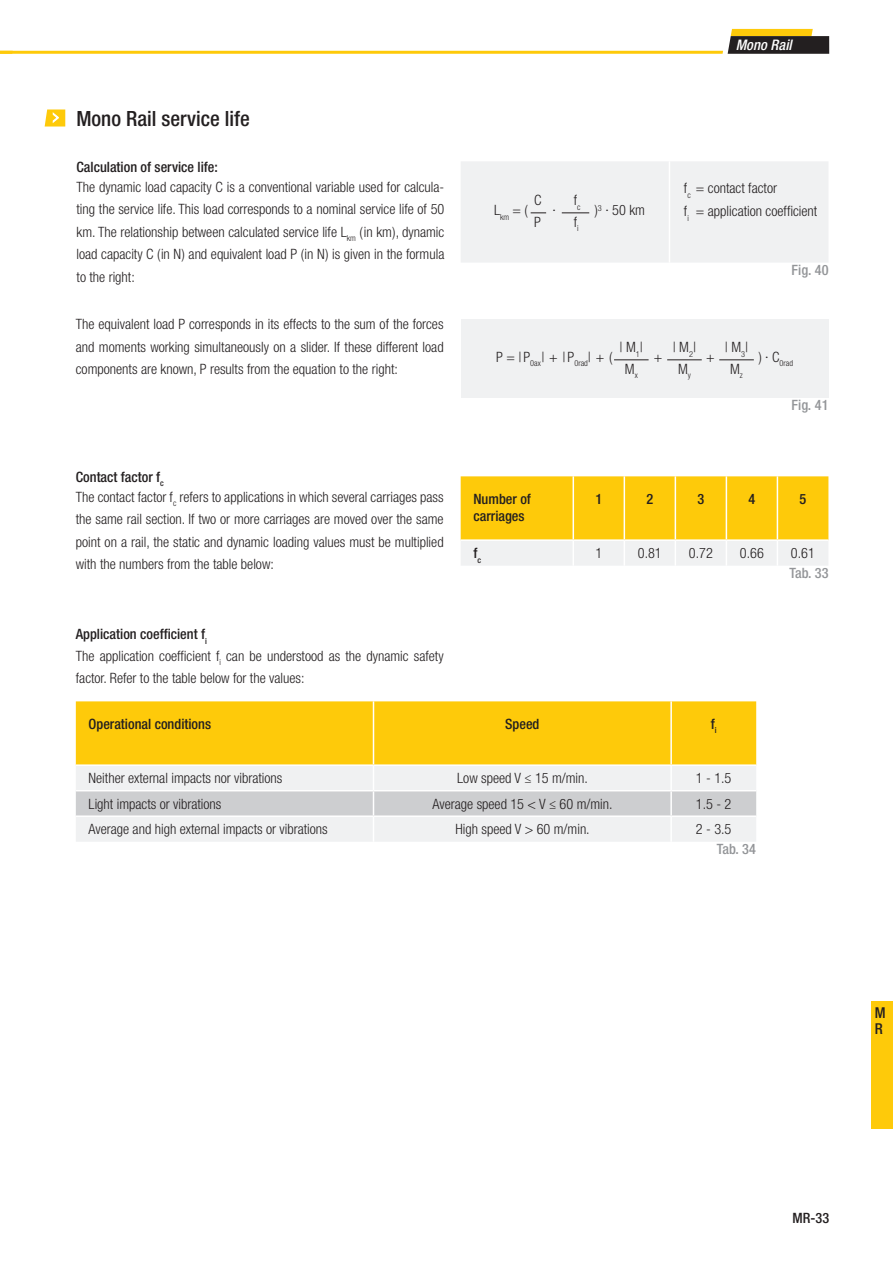
<style>
.page{position:relative;width:893px;height:1263px;background:#fff}
.page>*{position:absolute;margin:0;border:0;box-sizing:border-box;transform-origin:0 0}
.t1{font:500 condensed 21px "Helvetica Neue LT Std";color:#231f20}
.t2{font:500 condensed 15px/16.6px "Helvetica Neue LT Std";color:#231f20}
.t3{font:italic 500 condensed 14.55px "Helvetica Neue LT Std";letter-spacing:.01em;color:#fff}
.t4{font:300 condensed 14.25px/22.5px "Helvetica Neue LT Std";color:#231f20}
.t5{font:500 condensed 14.25px/17.1px "Helvetica Neue LT Std";color:#231f20}
.t6{font:500 condensed 14.25px "Helvetica Neue LT Std";color:#939598}
.t7{font:300 condensed 8.25px "Helvetica Neue LT Std";color:#231f20}
</style>
<div class="page">
<div style="left:872px;top:1001px;width:21px;height:127px;background:#feca0a"></div>
<svg style="left:0;top:29px;width:829px;height:25px"></svg>
<svg style="left:461px;top:476px;width:367px;height:90px"></svg>
<hr style="left:461px;top:539px;width:112px;height:2px;background:#fff">
<hr style="left:573px;top:539px;width:51px;height:2px;background:#fff">
<svg style="left:76px;top:701px;width:680px;height:141px"></svg>
<hr style="left:671px;top:815px;width:85px;height:2px;background:#fff">
<hr style="left:670px;top:817px;width:2px;height:25px;background:#fff">
<hr style="left:76px;top:764px;width:297px;height:2px;background:#fff">
<hr style="left:373px;top:764px;width:298px;height:2px;background:#fff">
<hr style="left:76px;top:790px;width:297px;height:1px;background:#fff">
<hr style="left:373px;top:790px;width:298px;height:1px;background:#fff">
<hr style="left:76px;top:815px;width:297px;height:2px;background:#fff">
<hr style="left:373px;top:815px;width:298px;height:2px;background:#fff">
<div style="left:461px;top:162px;width:367px;height:100px;background:#f0f1f2"></div>
<div style="left:461px;top:319px;width:367px;height:79px;background:#f0f1f2"></div>
<hr style="left:614px;top:360px;width:35px;height:1px;background:#231f20">
<hr style="left:667px;top:360px;width:35px;height:1px;background:#231f20">
<hr style="left:719px;top:360px;width:35px;height:1px;background:#231f20">
<svg style="left:45px;top:109px;width:20px;height:18px"></svg>
<h1 class="t1" style="left:76px;top:106px;width:175px">Mono Rail service life</h1>
<p class="t5" style="left:77px;top:158px;width:143px">Calculation of service life:</p>
<p class="t4" style="left:77px;top:175px;width:369px;text-align:justify">The dynamic load capacity C is a conventional variable used for calcula&shy;ting the service life. This load corresponds to a nominal service life of 50 km. The relationship between calculated service life L<sub>km</sub> ( in km), dynamic load capacity C (in N) and equivalent load P (in N) is given in the formula to the right:</p>
<p class="t4" style="left:76px;top:313px;width:369px;text-align:justify">The equivalent load P corresponds in its effects to the sum of the forces and moments working simultaneously on a slider. If these different load components are known, P results from the equation to the right:</p>
<p class="t5" style="left:76px;top:468px;width:90px">Contact factor f<sub>c</sub></p>
<p class="t4" style="left:76px;top:485px;width:369px;text-align:justify">The contact factor f<sub>c</sub> refers to applications in which several carriages pass the same rail section. If two or more carriages are moved over the same point on a rail, the static and dynamic loading values must be multiplied with the numbers from the table below:</p>
<p class="t5" style="left:76px;top:625px;width:133px">Application coefficient f<sub>i</sub></p>
<p class="t4" style="left:76px;top:644px;width:369px">The application coefficient f<sub>i</sub> can be understood as the dynamic safety factor. Refer to the table below for the values:</p>
<p class="t3" style="left:736px;top:36px;width:58px">Mono Rail</p>
<p class="t4" style="left:534px;top:189px;width:9px;line-height:21.3px">C<br>P</p>
<p class="t4" style="left:574px;top:189px;width:8px;line-height:21.3px">f<sub>c </sub>f<sub>i</sub></p>
<p class="t4" style="left:494px;top:199px;width:35px">L<sub>km</sub> = (</p>
<p class="t4" style="left:553px;top:199px;width:5px">·</p>
<p class="t4" style="left:595px;top:199px;width:52px">)<sup>3</sup> · 50 km</p>
<p class="t4" style="left:684px;top:177px;width:135px">f<sub>c</sub> = contact factor<br>f<sub>i</sub> = application coefficient</p>
<p class="t6" style="left:792px;top:261px;width:38px">Fig. 40</p>
<p class="t4" style="left:620px;top:336px;width:25px;line-height:21.3px;text-align:center">| M<sub>1</sub>|<br>M<sub>x</sub></p>
<p class="t4" style="left:673px;top:336px;width:25px;line-height:21.3px;text-align:center">| M<sub>2</sub>|<br>M<sub>y</sub></p>
<p class="t4" style="left:725px;top:336px;width:25px;line-height:21.3px;text-align:center">| M<sub>3</sub>|<br>M<sub>z</sub></p>
<p class="t4" style="left:496px;top:345px;width:118px">P = | P<sub>0ax</sub> | + | P<sub>0rad</sub>| + (</p>
<p class="t4" style="left:654px;top:345px;width:10px">+</p>
<p class="t4" style="left:706px;top:345px;width:10px">+</p>
<p class="t7" style="left:759px;top:359px;width:36px"><sup>)</sup> <sup>·</sup> <sup>C</sup>0rad</p>
<p class="t6" style="left:792px;top:396px;width:38px">Fig. 41</p>
<p class="t5" style="left:473px;top:490px;width:59px">Number of carriages</p>
<p class="t5" style="left:595px;top:490px;width:8px">1</p>
<p class="t5" style="left:646px;top:490px;width:8px">2</p>
<p class="t5" style="left:697px;top:490px;width:8px">3</p>
<p class="t5" style="left:748px;top:490px;width:8px">4</p>
<p class="t5" style="left:799px;top:490px;width:8px">5</p>
<p class="t5" style="left:473px;top:544px;width:9px">f<sub>c</sub></p>
<p class="t4" style="left:595px;top:542px;width:8px">1</p>
<p class="t4" style="left:638px;top:542px;width:25px">0.81</p>
<p class="t4" style="left:689px;top:542px;width:25px">0.72</p>
<p class="t4" style="left:740px;top:542px;width:25px">0.66</p>
<p class="t4" style="left:791px;top:542px;width:25px">0.61</p>
<p class="t6" style="left:789px;top:565px;width:40px">Tab. 33</p>
<p class="t5" style="left:89px;top:715px;width:124px">Operational conditions</p>
<p class="t5" style="left:505px;top:715px;width:36px">Speed</p>
<p class="t5" style="left:711px;top:715px;width:7px">f<sub>i</sub></p>
<p class="t4" style="left:89px;top:767px;width:195px">Neither external impacts nor vibrations</p>
<p class="t4" style="left:457px;top:767px;width:132px">Low speed V ≤ 15 m/min.</p>
<p class="t4" style="left:696px;top:767px;width:37px">1 - 1.5</p>
<p class="t4" style="left:89px;top:792px;width:134px">Light impacts or vibrations</p>
<p class="t4" style="left:433px;top:792px;width:181px">Average speed 15 &lt; V ≤ 60 m/min.</p>
<p class="t4" style="left:696px;top:792px;width:37px">1.5 - 2</p>
<p class="t4" style="left:89px;top:818px;width:241px">Average and high external impacts or vibrations</p>
<p class="t4" style="left:455px;top:818px;width:136px">High speed V &gt; 60 m/min.</p>
<p class="t4" style="left:696px;top:818px;width:37px">2 - 3.5</p>
<p class="t6" style="left:717px;top:840px;width:40px">Tab. 34</p>
<p class="t2" style="left:875px;top:1004px;width:12px">M<br>R</p>
<p class="t5" style="left:792px;top:1209px;width:38px">MR-33</p>
</div>
